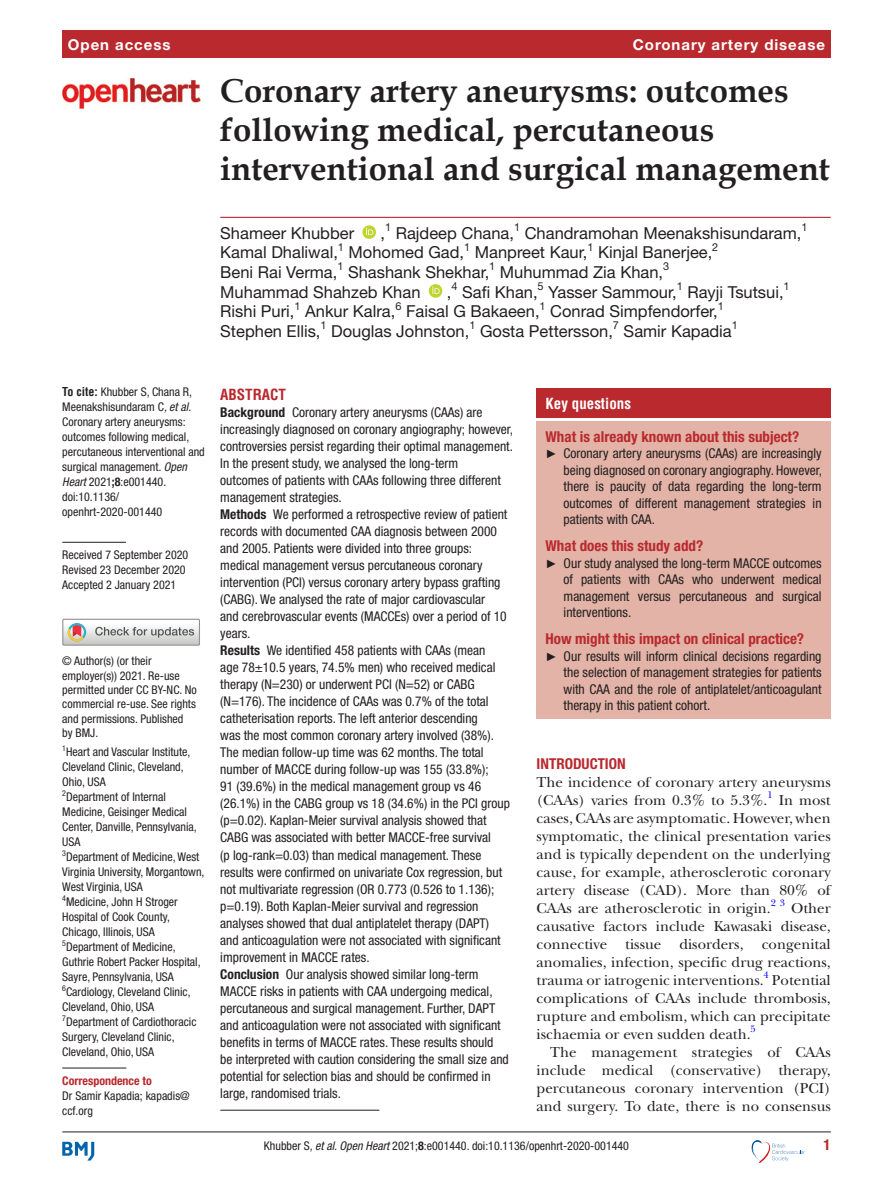
<style>
.page{position:relative;width:893px;height:1191px;background:#fff}
.page>*{position:absolute;margin:0;border:0;box-sizing:border-box;transform-origin:0 0}
.t1{font:700 33px/39px "Book Antiqua";color:#231f20}
.t2{font:16.5px/19.6px "Helvetica Neue LT Std";color:#231f20}
.t3{font:15px/18px "New Baskerville";color:#231f20;text-align:justify}
.t4{font:700 condensed 15px "Helvetica Neue LT Std";color:#b9292e}
.t5{font:700 15px "Helvetica Neue LT Std";letter-spacing:.065em;color:#fff}
.t6{font:700 condensed 15px "Helvetica";color:#fff}
.t7{font:700 condensed 15px "Helvetica";color:#b9292e}
.t8{font:condensed 13.5px/17px "Helvetica Neue LT Std";color:#231f20;text-align:justify}
.t9{font:condensed 12px/15px "Helvetica Neue LT Std";color:#231f20}
.t10{font:700 condensed 12px "Helvetica Neue LT Std";color:#b9292e}
.t11{font:10.95px "Helvetica Neue LT Std";color:#231f20}
.t12{font:9.9px "New Baskerville";color:#00f}
.t13{font:condensed 7.95px "Helvetica Neue LT Std";color:#231f20}
.s1{font-family:"Helvetica LT Std";font-weight:700}
.s2{font-style:italic}
.s3{font-weight:700}
.s4{font-family:"Arial";font-stretch:normal;font-size:12px}
</style>
<div class="page">
<div style="left:62px;top:31px;width:769px;height:27px;background:#b9292e"></div>
<hr style="left:62px;top:1131px;width:769px;height:1px;background:#231f20">
<svg style="left:752px;top:1140px;width:53px;height:23px"></svg>
<svg style="left:62px;top:1141px;width:32px;height:19px"></svg>
<hr style="left:62px;top:542px;width:64px;height:1px;background:#231f20">
<hr style="left:62px;top:1067px;width:64px;height:1px;background:#231f20">
<hr style="left:220px;top:217px;width:611px;height:1px;background:#b9292e">
<svg style="left:362px;top:225px;width:14px;height:14px"></svg>
<svg style="left:429px;top:284px;width:13px;height:14px"></svg>
<div style="left:62px;top:618px;width:138px;height:27px;border:1px solid #969090"></div>
<svg style="left:63px;top:619px;width:136px;height:26px"></svg>
<img style="left:62px;top:78px;width:138px;height:30px">
<hr style="left:220px;top:1110px;width:159px;height:1px;background:#231f20">
<div style="left:537px;top:388px;width:294px;height:30px;background:#b9292e"></div>
<div style="left:537px;top:422px;width:294px;height:297px;background:#e2b3a6"></div>
<p class="t5" style="left:68px;top:35px;width:104px">Open access</p>
<p class="t5" style="left:633px;top:35px;width:194px">Coronary artery disease</p>
<h1 class="t1" style="left:220px;top:71px;width:611px">Coronary artery aneurysms: outcomes following medical, percutaneous interventional and surgical management</h1>
<p class="t2" style="left:220px;top:223px;width:135px">Shameer Khubber</p>
<p class="t2" style="left:220px;top:223px;width:589px;text-indent:160px">,<sup>1</sup> Rajdeep Chana,<sup>1</sup> Chandramohan Meenakshisundaram,<sup>1<br></sup>Kamal Dhaliwal,<sup>1</sup> Mohomed Gad,<sup>1</sup> Manpreet Kaur,<sup>1</sup> Kinjal Banerjee,<sup>2<br></sup>Beni Rai Verma,<sup>1</sup> Shashank Shekhar,<sup>1</sup> Muhummad Zia Khan,<sup>3<br></sup>Muhammad Shahzeb Khan</p>
<p class="t2" style="left:447px;top:282px;width:6px">,</p>
<p class="t11" style="left:451px;top:280px;width:8px">4</p>
<p class="t2" style="left:462px;top:282px;width:77px">Safi Khan,</p>
<p class="t11" style="left:538px;top:280px;width:8px">5</p>
<p class="t2" style="left:548px;top:282px;width:130px">Yasser Sammour,</p>
<p class="t11" style="left:677px;top:280px;width:8px">1</p>
<p class="t2" style="left:687px;top:282px;width:98px">Rayji Tsutsui,</p>
<p class="t11" style="left:784px;top:280px;width:8px">1</p>
<p class="t2" style="left:220px;top:301px;width:76px">Rishi Puri,</p>
<p class="t11" style="left:295px;top:299px;width:8px">1</p>
<p class="t2" style="left:305px;top:301px;width:92px">Ankur Kalra,</p>
<p class="t11" style="left:395px;top:299px;width:8px">6</p>
<p class="t2" style="left:406px;top:301px;width:135px">Faisal G Bakaeen,</p>
<p class="t11" style="left:540px;top:299px;width:8px">1</p>
<p class="t2" style="left:550px;top:301px;width:169px">Conrad Simpfendorfer,</p>
<p class="t11" style="left:718px;top:299px;width:8px">1</p>
<p class="t2" style="left:220px;top:321px;width:102px">Stephen Ellis,</p>
<p class="t11" style="left:321px;top:319px;width:8px">1</p>
<p class="t2" style="left:331px;top:321px;width:140px">Douglas Johnston,</p>
<p class="t11" style="left:469px;top:319px;width:8px">1</p>
<p class="t2" style="left:480px;top:321px;width:134px">Gosta Pettersson,</p>
<p class="t11" style="left:613px;top:319px;width:8px">7</p>
<p class="t2" style="left:624px;top:321px;width:110px">Samir Kapadia</p>
<p class="t11" style="left:732px;top:319px;width:8px">1</p>
<p class="t9" style="left:62px;top:384px;width:144px"><span class="s1">To cite:</span> Khubber S, Chana R,<br>Meenakshisundaram C<span class="s2">, et al</span>.<br>Coronary artery aneurysms: outcomes following medical, percutaneous interventional and surgical management<span class="s2">. Open<br>Heart</span> 2021<span class="s3">;8</span>:e001440. doi:10.1136/ openhrt-2020-001440</p>
<p class="t9" style="left:62px;top:547px;width:128px">Received 7 September 2020<br>Revised 23 December 2020<br>Accepted 2 January 2021</p>
<p class="t9" style="left:62px;top:653px;width:136px;line-height:14.4px">© Author(s) (or their employer(s)) 2021. Re-use permitted under CC BY-NC. No commercial re-use. See rights and permissions. Published by BMJ.</p>
<p class="t13" style="left:62px;top:743px;width:5px">1</p>
<p class="t9" style="left:62px;top:744px;width:130px;text-indent:4px">Heart and Vascular Institute,<br>Cleveland Clinic, Cleveland,<br>Ohio, USA</p>
<p class="t13" style="left:62px;top:788px;width:5px">2</p>
<p class="t9" style="left:62px;top:789px;width:144px;text-indent:4px">Department of Internal<br>Medicine, Geisinger Medical<br>Center, Danville, Pennsylvania,<br>USA<br><sup>3</sup>Department of Medicine, West<br>Virginia University, Morgantown,<br>West Virginia, USA<br><sup>4</sup>Medicine, John H Stroger<br>Hospital of Cook County,<br>Chicago, Illinois, USA<br><sup>5</sup>Department of Medicine,<br>Guthrie Robert Packer Hospital,<br>Sayre, Pennsylvania, USA<br><sup>6</sup>Cardiology, Cleveland Clinic,<br>Cleveland, Ohio, USA<br><sup>7</sup>Department of Cardiothoracic<br>Surgery, Cleveland Clinic,<br>Cleveland, Ohio, USA</p>
<p class="t10" style="left:62px;top:1073px;width:91px">Correspondence to</p>
<p class="t9" style="left:62px;top:1088px;width:129px">Dr Samir Kapadia; kapadis@ ccf.org</p>
<p class="t7" style="left:220px;top:385px;width:67px">ABSTRACT</p>
<p class="t8" style="left:220px;top:403px;width:294px;text-align:left"><span class="s3">Background</span> Coronary artery aneurysms (CAAs) are increasingly diagnosed on coronary angiography; however, controversies persist regarding their optimal management.<br>In the present study, we analysed the long-term<br>outcomes of patients with CAAs following three different management strategies.<br><span class="s3">Methods</span> We performed a retrospective review of patient records with documented CAA diagnosis between 2000 and 2005. Patients were divided into three groups: medical management versus percutaneous coronary intervention (PCI) versus coronary artery bypass grafting (CABG). We analysed the rate of major cardiovascular<br>and cerebrovascular events (MACCEs) over a period of 10 years.<br><span class="s3">Results</span> We identified 458 patients with CAAs (mean<br>age 78±10.5 years, 74.5% men) who received medical therapy (N=230) or underwent PCI (N=52) or CABG (N=176). The incidence of CAAs was 0.7% of the total catheterisation reports. The left anterior descending<br>was the most common coronary artery involved (38%).<br>The median follow-up time was 62 months. The total number of MACCE during follow-up was 155 (33.8%);<br>91 (39.6%) in the medical management group vs 46 (26.1%) in the CABG group vs 18 (34.6%) in the PCI group (p=0.02). Kaplan-Meier survival analysis showed that CABG was associated with better MACCE-free survival<br>(p log-rank=0.03) than medical management. These results were confirmed on univariate Cox regression, but not multivariate regression (OR 0.773 (0.526 to 1.136); p=0.19). Both Kaplan-Meier survival and regression analyses showed that dual antiplatelet therapy (DAPT)<br>and anticoagulation were not associated with significant improvement in MACCE rates.<br><span class="s3">Conclusion</span> Our analysis showed similar long-term MACCE risks in patients with CAA undergoing medical, percutaneous and surgical management. Further, DAPT and anticoagulation were not associated with significant benefits in terms of MACCE rates. These results should<br>be interpreted with caution considering the small size and potential for selection bias and should be confirmed in large, randomised trials.</p>
<p class="t6" style="left:546px;top:394px;width:87px">Key questions</p>
<p class="t4" style="left:546px;top:427px;width:255px">What is already known about this subject?</p>
<p class="t8" style="left:564px;top:445px;width:260px;line-height:16.5px;text-indent:-18px"><span class="s4">►</span> Coronary artery aneurysms (CAAs) are increasingly being diagnosed on coronary angiography. However, there is paucity of data regarding the long-term outcomes of different management strategies in patients with CAA.</p>
<p class="t4" style="left:546px;top:536px;width:159px">What does this study add?</p>
<p class="t8" style="left:564px;top:554px;width:259px;line-height:16.5px;text-indent:-18px"><span class="s4">►</span> Our study analysed the long-term MACCE outcomes of patients with CAAs who underwent medical management versus percutaneous and surgical interventions.</p>
<p class="t4" style="left:546px;top:629px;width:260px">How might this impact on clinical practice?</p>
<p class="t8" style="left:564px;top:647px;width:259px;line-height:16.5px;text-indent:-18px"><span class="s4">►</span> Our results will inform clinical decisions regarding the selection of management strategies for patients with CAA and the role of antiplatelet/anticoagulant therapy in this patient cohort.</p>
<p class="t4" style="left:537px;top:754px;width:91px">INTRODUCTION</p>
<p class="t3" style="left:537px;top:773px;width:296px">The incidence of coronary artery aneurysms (CAAs) varies from 0.3% to 5.3%.</p>
<p class="t12" style="left:767px;top:789px;width:7px">1</p>
<p class="t3" style="left:537px;top:791px;width:296px;text-indent:242px">In most cases, CAAs are asymptomatic. However, when symptomatic, the clinical presentation varies and is typically dependent on the underlying cause, for example, atherosclerotic coronary artery disease (CAD). More than 80% of CAAs are atherosclerotic in origin.</p>
<p class="t12" style="left:771px;top:897px;width:16px">2 3</p>
<p class="t3" style="left:537px;top:899px;width:296px;text-indent:254px">Other causative factors include Kawasaki disease, connective tissue disorders, congenital anomalies, infection, specific drug reactions, trauma or iatrogenic interventions.</p>
<p class="t12" style="left:764px;top:969px;width:7px">4</p>
<p class="t3" style="left:537px;top:971px;width:296px;text-indent:235px">Potential complications of CAAs include thrombosis, rupture and embolism, which can precipitate ischaemia or even sudden death.</p>
<p class="t12" style="left:751px;top:1023px;width:7px">5</p>
<p class="t3" style="left:537px;top:1043px;width:296px;text-indent:14px">The management strategies of CAAs include medical (conservative) therapy, percutaneous coronary intervention (PCI) and surgery. To date, there is no consensus</p>
<p class="t9" style="left:264px;top:1138px;width:367px">Khubber S<span class="s2">, et al. Open Heart</span> 2021;<span class="s3">8</span>:e001440. doi:10.1136/openhrt-2020-001440</p>
<p class="t4" style="left:824px;top:1135px;width:9px">1</p>
</div>
